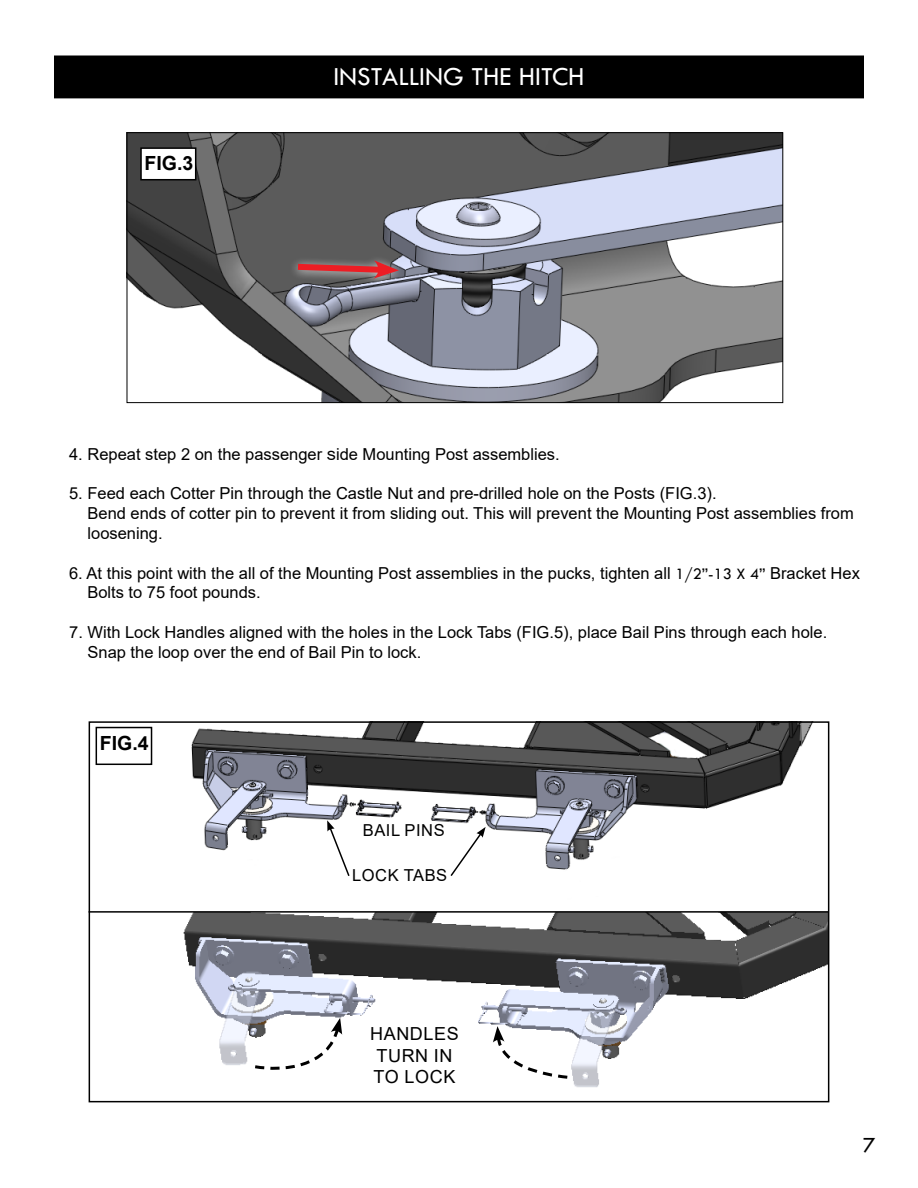
<style>
.page{position:relative;width:918px;height:1188px;background:#fff}
.page>*{position:absolute;margin:0;border:0;box-sizing:border-box;transform-origin:0 0}
.t1{font:27px "Tw Cen";color:#fff}
.t2{font:22.5px "Tw Cen";color:#000}
.t3{font:700 19.5px "Arial";color:#000}
.t4{font:18px/21.6px "Arial";letter-spacing:.035em;color:#000}
.t5{font:16.5px/19.8px "Arial";color:#000}
.t6{font:16.5px "Arial";letter-spacing:.035em;color:#000}
.s1{font-family:"Tw Cen"}
</style>
<div class="page">
<div style="left:55px;top:56px;width:808px;height:42px;background:#000"></div>
<img style="left:129px;top:134px;width:652px;height:267px">
<div style="left:127px;top:132px;width:656px;height:271px;border:1px solid #000"></div>
<div style="left:141px;top:148px;width:55px;height:32px;background:#fff"></div>
<div style="left:140px;top:147px;width:56px;height:33px;border:2px solid #000"></div>
<img style="left:183px;top:913px;width:643px;height:175px">
<svg style="left:252px;top:1018px;width:90px;height:53px"></svg>
<svg style="left:493px;top:1026px;width:78px;height:55px"></svg>
<img style="left:112px;top:724px;width:700px;height:146px">
<svg style="left:449px;top:827px;width:37px;height:49px"></svg>
<svg style="left:327px;top:820px;width:24px;height:56px"></svg>
<div style="left:96px;top:727px;width:56px;height:38px;border:2px solid #000"></div>
<svg style="left:288px;top:249px;width:119px;height:39px;background:#7f6267"></svg>
<div style="left:89px;top:721px;width:740px;height:381px;border:2px solid #000"></div>
<hr style="left:89px;top:911px;width:740px;height:2px;background:#000">
<p class="t3" style="left:145px;top:149px;width:50px">FIG.3</p>
<h1 class="t1" style="left:333px;top:60px;width:253px">INSTALLING THE HITCH</h1>
<p class="t5" style="left:69px;top:444px;width:492px">4. Repeat step 2 on the passenger Side Mounting Post assemblies.</p>
<p class="t5" style="left:87px;top:484px;width:768px;text-indent:-18px">5. Feed each Cotter Pin through the Castle Nut and pre-drilled hole on the Posts (FIG.3).<br>Bend ends of cotter pin to prevent it from sliding out. This will prevent the Mounting Post assemblies from loosening.</p>
<p class="t5" style="left:87px;top:563px;width:774px;text-indent:-18px">6. At this point with the all of the Mounting Post assemblies in the pucks, tighten all <span class="s1">1/2”-13 X 4”</span> Bracket Hex<br>Bolts to 75 foot pounds.</p>
<p class="t5" style="left:88px;top:622px;width:741px;text-indent:-18px">7. With Lock Handles aligned with the holes in the Lock Tabs (FIG.5), place Bail Pins through each hole.<br>Snap the loop over the end of Bail Pin to lock.</p>
<p class="t3" style="left:100px;top:730px;width:50px">FIG.4</p>
<p class="t6" style="left:363px;top:819px;width:84px">BAIL PINS</p>
<p class="t6" style="left:352px;top:864px;width:97px">LOCK TABS</p>
<p class="t4" style="left:370px;top:1023px;width:90px">HANDLES<br>TURN IN<br>TO LOCK</p>
<h2 class="t2" style="left:863px;top:1131px;width:14px">7</h2>
</div>
